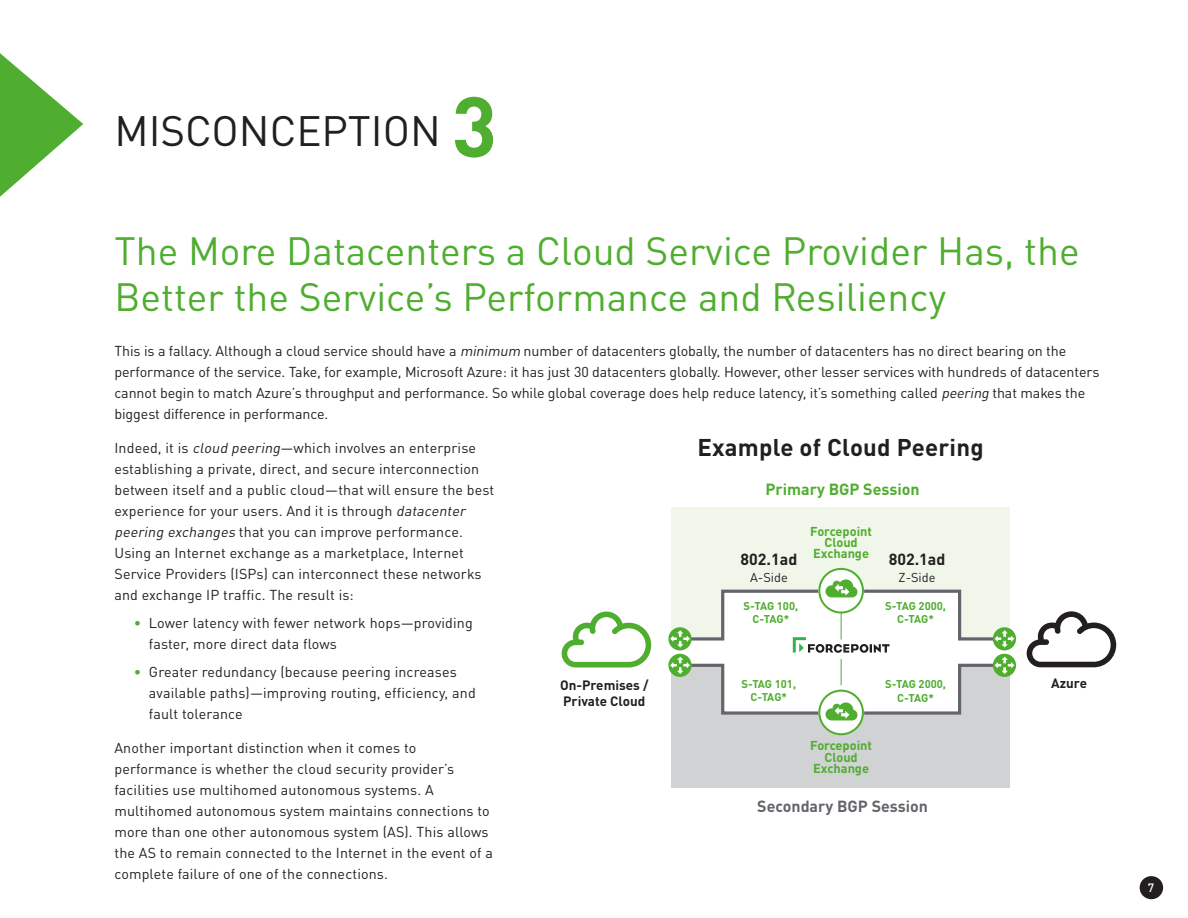
<style>
.page{position:relative;width:1188px;height:918px;background:#fff}
.page>*{position:absolute;margin:0;border:0;box-sizing:border-box;transform-origin:0 0}
.t1{font:700 84px "DINOT";color:#4fad2f}
.t2{font:42px "DINOT";color:#231f20}
.t3{font:39px/46.8px "DINOT";color:#4fad2f}
.H2_Concept_1{font:700 24px "DINOT";letter-spacing:.01em;color:#231f20}
.t4{font:700 15.9px "DINOT";color:#63656a}
.t5{font:700 15.9px "DINOT";color:#4fad2f}
.t6{font:700 15.9px "DINOT";color:#231f20}
.Body{font:14.25px/21px "DINOT";letter-spacing:.01em;color:#231f20}
.t7{font:700 13.5px/16.2px "DINOT";color:#231f20}
.t8{font:700 12.75px "DINOT";color:#4fad2f}
.t9{font:12.75px "DINOT";color:#231f20}
.t10{font:500 12px "DINOT";color:#fff}
.t11{font:700 11.25px "DINOT";letter-spacing:-.01em;color:#4fad2f}
.s1{font-style:italic}
.s2{color:#4fad2f}
</style>
<div class="page">
<div style="left:1140px;top:876px;width:23px;height:23px;background:#231f20;border-radius:50%"></div>
<svg style="left:0;top:53px;width:83px;height:144px"></svg>
<div style="left:672px;top:507px;width:338px;height:141px;background:#f1f6ea"></div>
<div style="left:672px;top:646px;width:338px;height:142px;background:#d1d2d4"></div>
<svg style="left:819px;top:691px;width:44px;height:43px"></svg>
<div style="left:818px;top:690px;width:46px;height:45px;border:2px solid #4fad2f;border-radius:50%"></div>
<svg style="left:562px;top:611px;width:89px;height:56px"></svg>
<svg style="left:1027px;top:611px;width:89px;height:56px"></svg>
<svg style="left:668px;top:627px;width:24px;height:23px"></svg>
<svg style="left:993px;top:627px;width:23px;height:23px"></svg>
<svg style="left:668px;top:654px;width:24px;height:23px"></svg>
<svg style="left:993px;top:654px;width:23px;height:23px"></svg>
<svg style="left:819px;top:569px;width:44px;height:44px"></svg>
<div style="left:818px;top:568px;width:46px;height:46px;border:2px solid #4fad2f;border-radius:50%"></div>
<svg style="left:670px;top:579px;width:344px;height:141px"></svg>
<h1 class="t2" style="left:114px;top:105px;width:328px">MISCONCEPTION</h1>
<h1 class="t1" style="left:451px;top:72px;width:47px">3</h1>
<h1 class="t3" style="left:114px;top:226px;width:967px">The More Datacenters a Cloud Service Provider Has, the<br>Better the Service’s Performance and Resiliency</h1>
<p class="Body" style="left:114px;top:340px;width:986px">This is a fallacy. Although a cloud service should have a <span class="s1">minimum</span> number of datacenters globally, the number of datacenters has no direct bearing on the performance of the service. Take, for example, Microsoft Azure: it has just 30 datacenters globally. However, other lesser services with hundreds of datacenters cannot begin to match Azure’s throughput and performance. So while global coverage does help reduce latency, it’s something called <span class="s1">peering</span> that makes the biggest difference in performance.</p>
<p class="Body" style="left:114px;top:438px;width:381px">Indeed, it is <span class="s1">cloud peering</span>—which involves an enterprise establishing a private, direct, and secure interconnection between itself and a public cloud—that will ensure the best experience for your users. And it is through <span class="s1">datacenter peering exchanges</span> that you can improve performance.<br>Using an Internet exchange as a marketplace, Internet Service Providers (ISPs) can interconnect these networks and exchange IP traffic. The result is:</p>
<p class="Body" style="left:149px;top:612px;width:325px;text-indent:-15px"><span class="s2">•</span> Lower latency with fewer network hops—providing faster, more direct data flows</p>
<p class="Body" style="left:149px;top:661px;width:328px;text-indent:-15px"><span class="s2">•</span> Greater redundancy (because peering increases available paths)—improving routing, efficiency, and fault tolerance</p>
<p class="Body" style="left:114px;top:738px;width:380px">Another important distinction when it comes to performance is whether the cloud security provider’s facilities use multihomed autonomous systems. A multihomed autonomous system maintains connections to more than one other autonomous system (AS). This allows the AS to remain connected to the Internet in the event of a complete failure of one of the connections.</p>
<p class="H2_Concept_1" style="left:698px;top:431px;width:288px">Example of Cloud Peering</p>
<p class="t5" style="left:766px;top:478px;width:156px">Primary BGP Session</p>
<p class="t8" style="left:810px;top:523px;width:63px">Forcepoint</p>
<p class="t8" style="left:824px;top:534px;width:35px">Cloud</p>
<p class="t8" style="left:813px;top:545px;width:57px">Exchange</p>
<p class="t6" style="left:741px;top:549px;width:58px">802.1ad</p>
<p class="t6" style="left:889px;top:549px;width:58px">802.1ad</p>
<p class="t9" style="left:750px;top:570px;width:39px">A-Side</p>
<p class="t11" style="left:744px;top:599px;width:56px">S-TAG 100,</p>
<p class="t11" style="left:753px;top:612px;width:38px">C-TAG*</p>
<p class="t9" style="left:899px;top:570px;width:39px">Z-Side</p>
<p class="t11" style="left:885px;top:599px;width:62px">S-TAG 2000,</p>
<p class="t11" style="left:897px;top:612px;width:38px">C-TAG*</p>
<p class="t7" style="left:560px;top:676px;width:90px">On-Premises /<br>Private Cloud</p>
<p class="t7" style="left:1051px;top:675px;width:37px">Azure</p>
<p class="t11" style="left:741px;top:676px;width:56px">S-TAG 101,</p>
<p class="t11" style="left:750px;top:690px;width:38px">C-TAG*</p>
<p class="t11" style="left:885px;top:677px;width:62px">S-TAG 2000,</p>
<p class="t11" style="left:897px;top:690px;width:38px">C-TAG*</p>
<p class="t8" style="left:810px;top:738px;width:63px">Forcepoint</p>
<p class="t8" style="left:824px;top:749px;width:35px">Cloud</p>
<p class="t8" style="left:813px;top:760px;width:57px">Exchange</p>
<p class="t4" style="left:757px;top:796px;width:172px">Secondary BGP Session</p>
<p class="t10" style="left:1148px;top:880px;width:8px">7</p>
</div>
